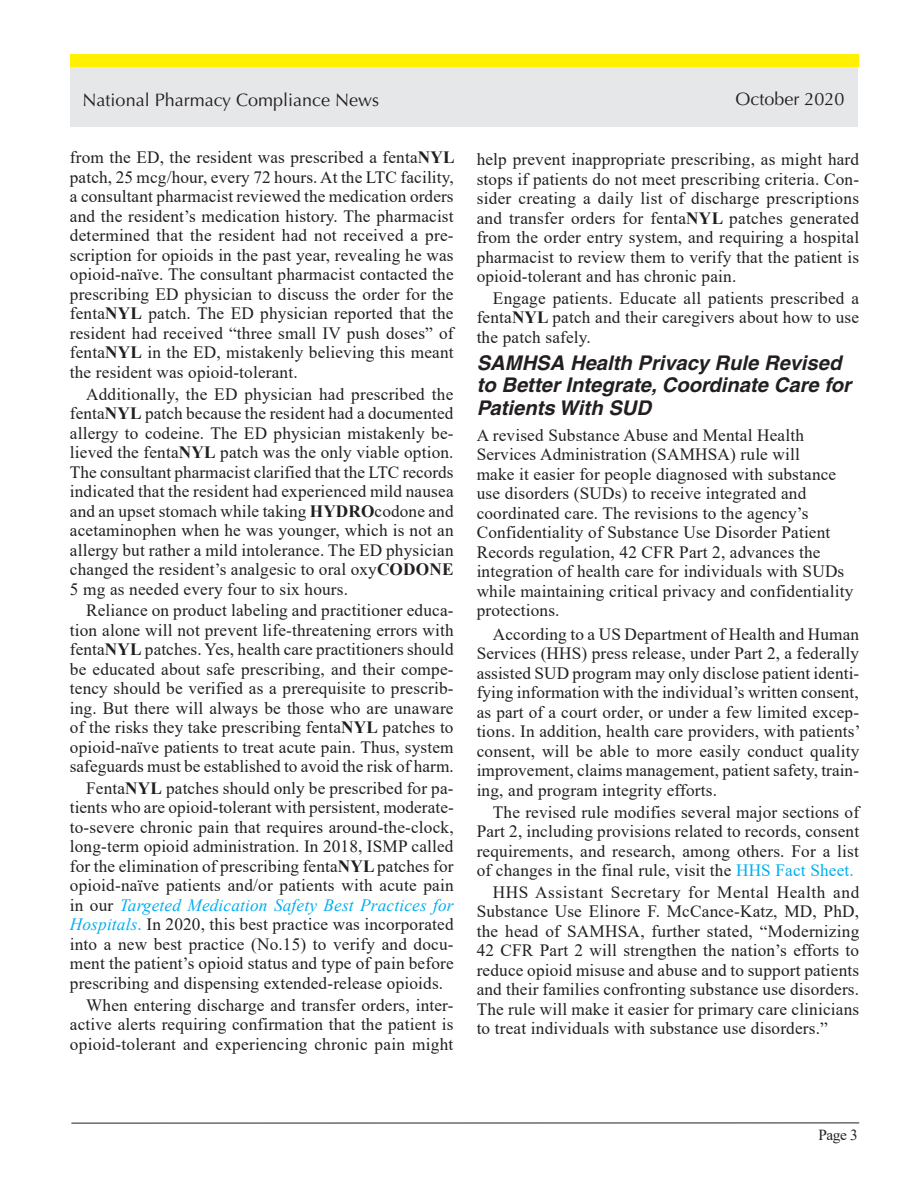
<style>
.page{position:relative;width:918px;height:1188px;background:#fff}
.page>*{position:absolute;margin:0;border:0;box-sizing:border-box;transform-origin:0 0}
.Headline{font:italic 700 20.25px/22.5px "Helvetica";color:#231f20}
.t1{font:18px "Optima LT Std";color:#231f20}
.Body_text{font:17.25px/19.5px "Times New Roman";letter-spacing:.01em;color:#231f20;text-align:justify}
.Headline-2{font:17.25px/19.5px "Times New Roman";letter-spacing:.01em;color:#231f20}
.t2{font:15.3px "Times New Roman";color:#231f20}
.s1{font-weight:700}
.s2{font-style:italic;color:#00aeef}
.s3{color:#00aeef}
</style>
<div class="page">
<div style="left:71px;top:67px;width:787px;height:59px;background:#e6e7e9"></div>
<hr style="left:71px;top:1123px;width:788px;height:1px;background:#231f20">
<div style="left:71px;top:54px;width:788px;height:13px;background:#fff101"></div>
<p class="t1" style="left:83px;top:90px;width:298px">National Pharmacy Compliance News</p>
<p class="t1" style="left:736px;top:89px;width:111px">October 2020</p>
<p class="Body_text" style="left:70px;top:147px;width:386px">from the ED, the resident was prescribed a fenta<span class="s1">NYL </span>patch, 25 mcg/hour, every 72 hours. At the LTC facility, a consultant pharmacist reviewed the medication orders and the resident’s medication history. The pharmacist determined that the resident had not received a pre&shy;scription for opioids in the past year, revealing he was opioid-naïve. The consultant pharmacist contacted the prescribing ED physician to discuss the order for the fenta<span class="s1">NYL</span> patch. The ED physician reported that the resident had received “three small IV push doses” of fenta<span class="s1">NYL</span> in the ED, mistakenly believing this meant the resident was opioid-tolerant.</p>
<p class="Body_text" style="left:70px;top:383px;width:385px;text-indent:16px">Additionally, the ED physician had prescribed the fenta<span class="s1">NYL</span> patch because the resident had a documented allergy to codeine. The ED physician mistakenly be&shy;lieved the fenta<span class="s1">NYL</span> patch was the only viable option.<br>The consultant pharmacist clarified that the LTC records indicated that the resident had experienced mild nausea and an upset stomach while taking <span class="s1">HYDRO</span>codone and acetaminophen when he was younger, which is not an allergy but rather a mild intolerance. The ED physician changed the resident’s analgesic to oral oxy<span class="s1">CODONE </span>5 mg as needed every four to six hours.</p>
<p class="Body_text" style="left:70px;top:600px;width:385px;text-indent:16px">Reliance on product labeling and practitioner educa&shy;tion alone will not prevent life-threatening errors with fenta<span class="s1">NYL</span> patches. Yes, health care practitioners should be educated about safe prescribing, and their compe&shy;tency should be verified as a prerequisite to prescrib&shy;ing. But there will always be those who are unaware of the risks they take prescribing fenta<span class="s1">NYL</span> patches to opioid-naïve patients to treat acute pain. Thus, system safeguards must be established to avoid the risk of harm.</p>
<p class="Body_text" style="left:70px;top:778px;width:385px;text-indent:16px">Fenta<span class="s1">NYL</span> patches should only be prescribed for pa&shy;tients who are opioid-tolerant with persistent, moderate&shy;to-severe chronic pain that requires around-the-clock, long-term opioid administration. In 2018, ISMP called for the elimination of prescribing fenta<span class="s1">NYL</span> patches for opioid-naïve patients and/or patients with acute pain in our <span class="s2">Targeted Medication Safety Best Practices for Hospitals</span><span class="s3">.</span> In 2020, this best practice was incorporated into a new best practice (No.15) to verify and docu&shy;ment the patient’s opioid status and type of pain before prescribing and dispensing extended-release opioids.</p>
<p class="Body_text" style="left:70px;top:994px;width:385px;text-indent:16px">When entering discharge and transfer orders, inter&shy;active alerts requiring confirmation that the patient is opioid-tolerant and experiencing chronic pain might</p>
<p class="Body_text" style="left:477px;top:149px;width:384px">help prevent inappropriate prescribing, as might hard stops if patients do not meet prescribing criteria. Con&shy;sider creating a daily list of discharge prescriptions and transfer orders for fenta<span class="s1">NYL</span> patches generated from the order entry system, and requiring a hospital pharmacist to review them to verify that the patient is opioid-tolerant and has chronic pain.</p>
<p class="Body_text" style="left:477px;top:288px;width:384px;text-indent:16px">Engage patients. Educate all patients prescribed a fenta<span class="s1">NYL</span> patch and their caregivers about how to use the patch safely.</p>
<p class="Headline" style="left:477px;top:351px;width:376px">SAMHSA Health Privacy Rule Revised to Better Integrate, Coordinate Care for<br>Patients With SUD</p>
<p class="Headline-2" style="left:477px;top:424px;width:378px">A revised Substance Abuse and Mental Health Services Administration (SAMHSA) rule will<br>make it easier for people diagnosed with substance use disorders (SUDs) to receive integrated and coordinated care. The revisions to the agency’s Confidentiality of Substance Use Disorder Patient Records regulation, 42 CFR Part 2, advances the integration of health care for individuals with SUDs while maintaining critical privacy and confidentiality protections.</p>
<p class="Body_text" style="left:477px;top:624px;width:385px;text-indent:16px">According to a US Department of Health and Human Services (HHS) press release, under Part 2, a federally assisted SUD program may only disclose patient identi&shy;fying information with the individual’s written consent, as part of a court order, or under a few limited excep&shy;tions. In addition, health care providers, with patients’ consent, will be able to more easily conduct quality improvement, claims management, patient safety, train&shy;ing, and program integrity efforts.</p>
<p class="Body_text" style="left:477px;top:801px;width:384px;text-indent:16px">The revised rule modifies several major sections of Part 2, including provisions related to records, consent requirements, and research, among others. For a list of changes in the final rule, visit the <span class="s3">HHS Fact Sheet.</span></p>
<p class="Body_text" style="left:477px;top:882px;width:384px;text-indent:16px">HHS Assistant Secretary for Mental Health and Substance Use Elinore F. McCance-Katz, MD, PhD, the head of SAMHSA, further stated, “Modernizing 42 CFR Part 2 will strengthen the nation’s efforts to reduce opioid misuse and abuse and to support patients and their families confronting substance use disorders.<br>The rule will make it easier for primary care clinicians to treat individuals with substance use disorders.”</p>
<p class="t2" style="left:818px;top:1124px;width:41px">Page 3</p>
</div>
